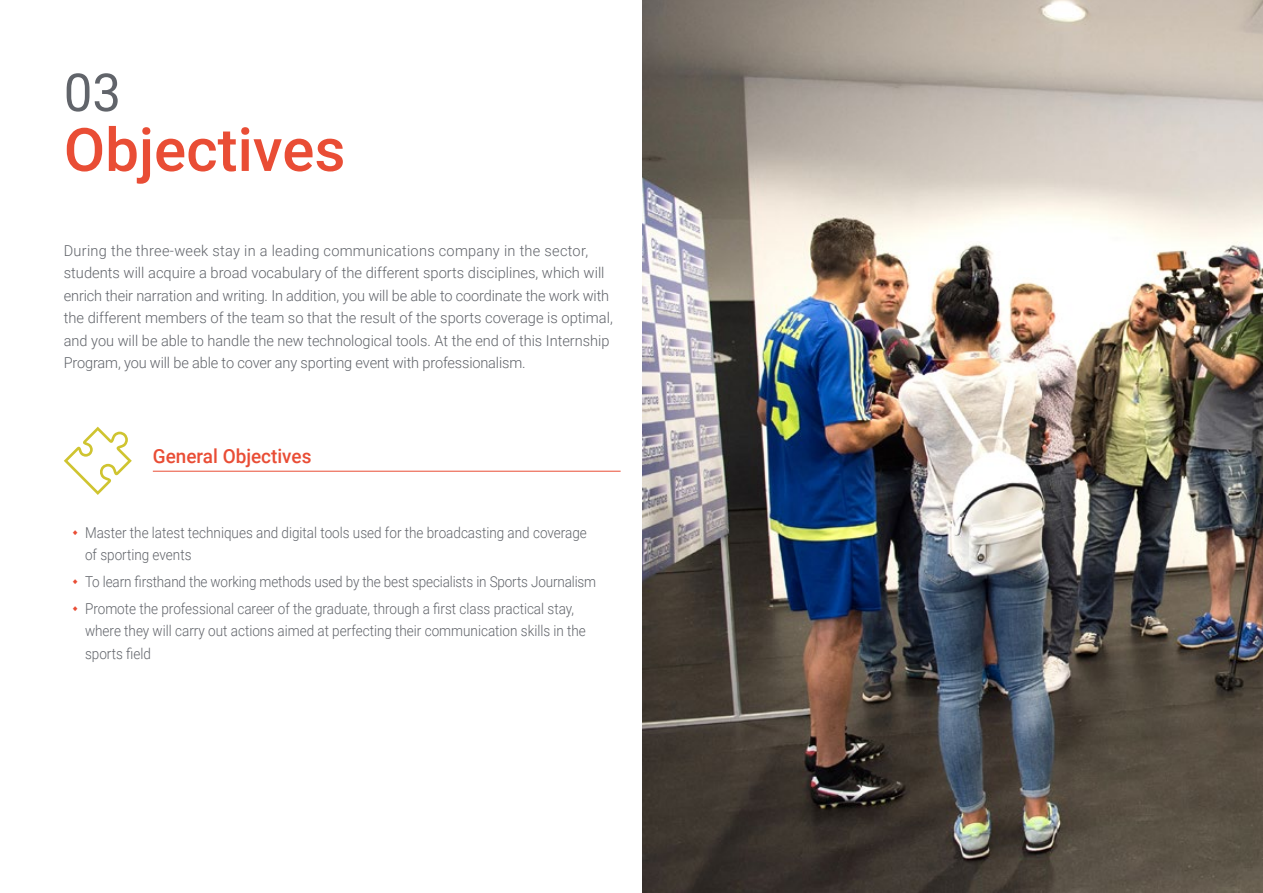
<style>
.page{position:relative;width:1263px;height:893px;background:#fff}
.page>*{position:absolute;margin:0;border:0;box-sizing:border-box;transform-origin:0 0}
.t1{font:500 60px "Roboto";color:#e94d35}
.t2{font:52.5px "Roboto";color:#61646a}
.t3{font:500 19.5px "Roboto";color:#e94d35}
.t4{font:300 15px/22.5px "Roboto";color:#61646a}
.t5{font:300 15px/22.5px "Roboto";color:#61646a;scale:.9 1}
</style>
<div class="page">
<img style="left:642px;top:0;width:621px;height:893px">
<hr style="left:153px;top:471px;width:468px;height:1px;background:#e94d35">
<svg style="left:64px;top:427px;width:68px;height:68px"></svg>
<h2 class="t2" style="left:64px;top:56px;width:59px">03</h2>
<h1 class="t1" style="left:64px;top:108px;width:283px">Objectives</h1>
<p class="t4" style="left:64px;top:239px;width:551px">During the three-week stay in a leading communications company in the sector, students will acquire a broad vocabulary of the different sports disciplines, which will enrich their narration and writing. In addition, you will be able to coordinate the work with the different members of the team so that the result of the sports coverage is optimal, and you will be able to handle the new technological tools. At the end of this Internship Program, you will be able to cover any sporting event with professionalism.</p>
<h3 class="t3" style="left:153px;top:442px;width:160px">General Objectives</h3>
<p class="t5" style="left:85px;top:521px;width:559px">Master the latest techniques and digital tools used for the broadcasting and coverage of sporting events</p>
<p class="t5" style="left:85px;top:568px;width:569px;line-height:26.7px">To learn firsthand the working methods used by the best specialists in Sports Journalism<br>Promote the professional career of the graduate, through a first class practical stay,</p>
<p class="t5" style="left:85px;top:619px;width:558px">where they will carry out actions aimed at perfecting their communication skills in the sports field</p>
</div>
